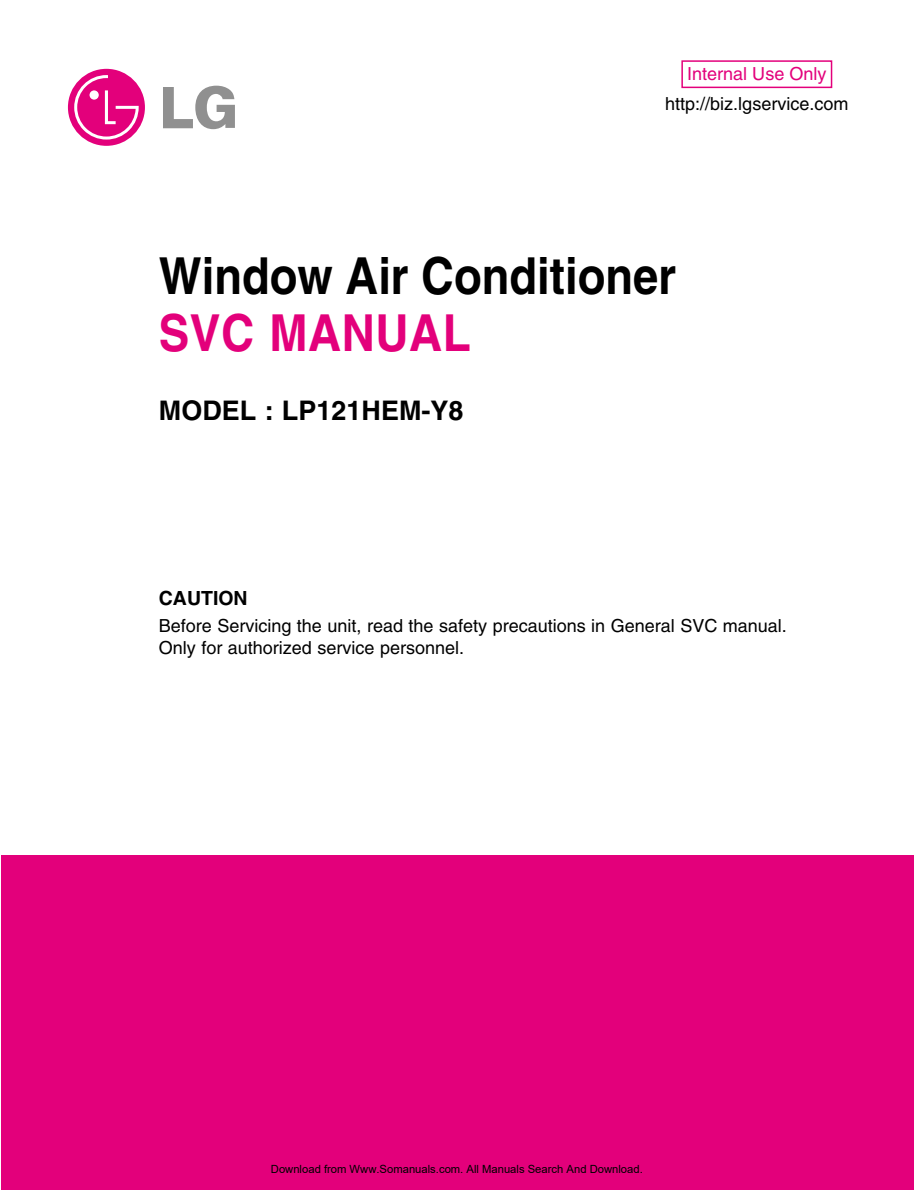
<style>
.page{position:relative;width:914px;height:1190px;background:#fff}
.page>*{position:absolute;margin:0;border:0;box-sizing:border-box;transform-origin:0 0}
.t1{font:700 51px "Helvetica";color:#000;scale:.89 1}
.t2{font:700 51px "Helvetica";letter-spacing:.01em;color:#e3007b;scale:.9 1}
.t3{font:700 27px "Helvetica";color:#000}
.t4{font:700 19.5px "Helvetica";color:#000}
.t5{font:18px/21.8px "Helvetica";color:#000}
.t6{font:18px "Helvetica";color:#e3007b}
.t7{font:11.25px "Arial";color:#000}
</style>
<div class="page">
<div style="left:1px;top:855px;width:913px;height:335px;background:#e3007b"></div>
<svg style="left:163px;top:86px;width:72px;height:43px"></svg>
<div style="left:68px;top:69px;width:77px;height:77px;background:#e3007b;border-radius:50%"></div>
<svg style="left:74px;top:75px;width:65px;height:64px"></svg>
<div style="left:681px;top:60px;width:151px;height:28px;border:2px solid #e3007b"></div>
<p class="t6" style="left:687px;top:67px;width:141px">Internal Use Only</p>
<p class="t5" style="left:665px;top:95px;width:185px">http://biz.lgservice.com</p>
<h1 class="t1" style="left:159px;top:257px;width:582px">Window Air Conditioner</h1>
<h1 class="t2" style="left:159px;top:315px;width:348px">SVC MANUAL</h1>
<h2 class="t3" style="left:159px;top:401px;width:306px">MODEL : LP121HEM-Y8</h2>
<p class="t4" style="left:159px;top:590px;width:90px">CAUTION</p>
<p class="t5" style="left:159px;top:616px;width:629px">Before Servicing the unit, read the safety precautions in General SVC manual.<br>Only for authorized service personnel.</p>
<p class="t7" style="left:271px;top:1162px;width:373px">Download from Www.Somanuals.com. All Manuals Search And Download.</p>
</div>
